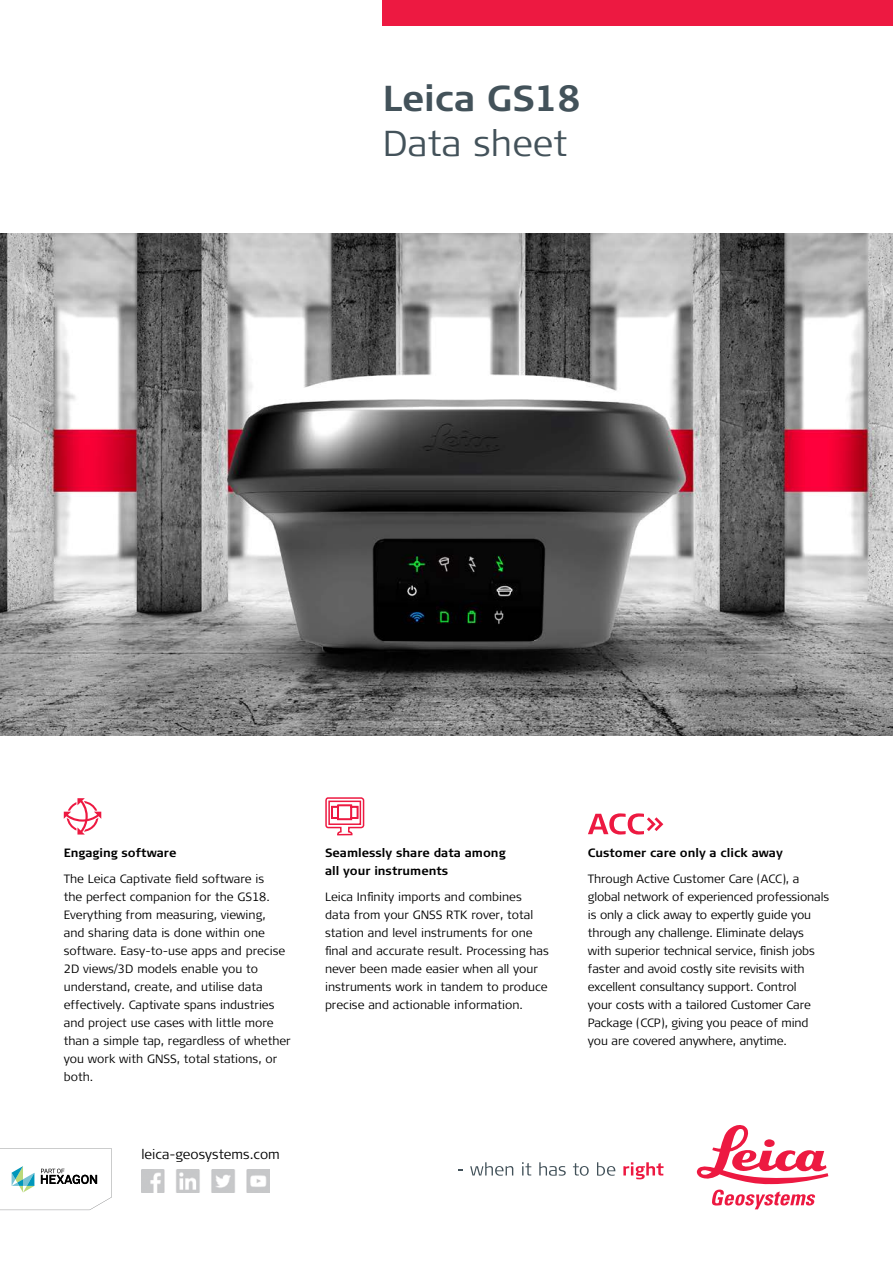
<style>
.page{position:relative;width:893px;height:1263px;background:#fff}
.page>*{position:absolute;margin:0;border:0;box-sizing:border-box;transform-origin:0 0}
.t1{font:700 36px "Signa Pro";color:#43525a}
.t2{font:300 36px "Signa Pro";letter-spacing:.005em;color:#43525a}
.t3{font:300 13.5px "Signa Pro";color:#000}
.t4{font:300 12px/18px "Signa Pro";color:#000}
.t5{font:700 12px/18px "Signa Pro";color:#000}
</style>
<div class="page">
<img style="left:0;top:234px;width:893px;height:502px">
<div style="left:383px;top:0;width:510px;height:26px;background:#ed1941"></div>
<svg style="left:470px;top:1162px;width:43px;height:14px"></svg>
<svg style="left:522px;top:1162px;width:9px;height:13px"></svg>
<svg style="left:539px;top:1162px;width:27px;height:14px"></svg>
<svg style="left:573px;top:1163px;width:16px;height:13px"></svg>
<svg style="left:597px;top:1162px;width:18px;height:14px"></svg>
<svg style="left:623px;top:1162px;width:40px;height:17px"></svg>
<svg style="left:697px;top:1125px;width:131px;height:84px"></svg>
<svg style="left:0;top:1148px;width:112px;height:62px"></svg>
<img style="left:142px;top:1170px;width:127px;height:23px">
<svg style="left:588px;top:813px;width:75px;height:21px"></svg>
<svg style="left:64px;top:798px;width:37px;height:36px"></svg>
<svg style="left:325px;top:797px;width:40px;height:39px"></svg>
<h1 class="t1" style="left:383px;top:74px;width:200px">Leica GS18</h1>
<h1 class="t2" style="left:383px;top:119px;width:186px">Data sheet</h1>
<p class="t5" style="left:64px;top:843px;width:114px">Engaging software</p>
<p class="t4" style="left:64px;top:870px;width:228px">The Leica Captivate field software is<br>the perfect companion for the GS18.<br>Everything from measuring, viewing,<br>and sharing data is done within one software. Easy-to-use apps and precise 2D views/3D models enable you to understand, create, and utilise data effectively. Captivate spans industries and project use cases with little more than a simple tap, regardless of whether you work with GNSS, total stations, or both.</p>
<p class="t3" style="left:141px;top:1145px;width:140px">leica-geosystems.com</p>
<p class="t5" style="left:325px;top:843px;width:182px">Seamlessly share data among all your instruments</p>
<p class="t4" style="left:325px;top:888px;width:225px">Leica Infinity imports and combines data from your GNSS RTK rover, total station and level instruments for one final and accurate result. Processing has never been made easier when all your instruments work in tandem to produce precise and actionable information.</p>
<p class="t5" style="left:588px;top:843px;width:196px">Customer care only a click away</p>
<p class="t4" style="left:588px;top:870px;width:243px">Through Active Customer Care (ACC), a global network of experienced professionals is only a click away to expertly guide you through any challenge. Eliminate delays with superior technical service, finish jobs faster and avoid costly site revisits with excellent consultancy support. Control<br>your costs with a tailored Customer Care Package (CCP), giving you peace of mind you are covered anywhere, anytime.</p>
</div>
